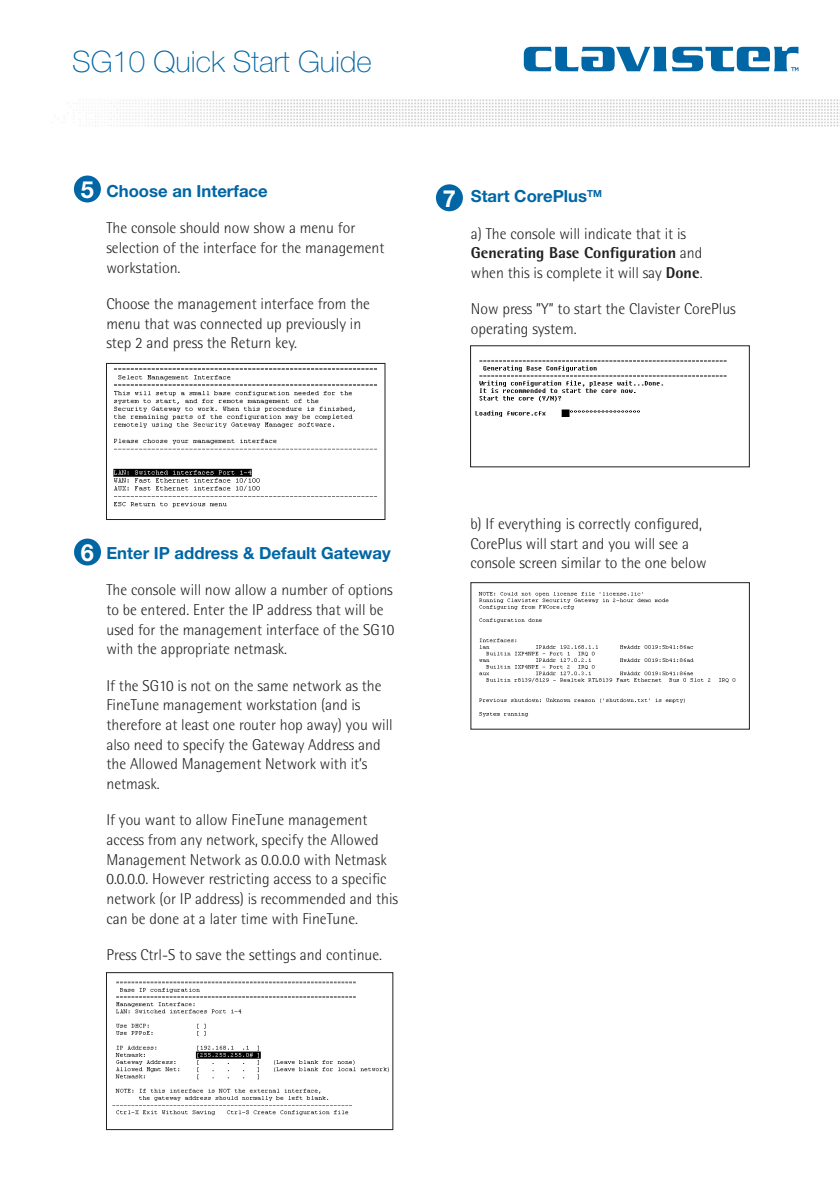
<style>
.page{position:relative;width:840px;height:1191px;background:#fff}
.page>*{position:absolute;margin:0;border:0;box-sizing:border-box;transform-origin:0 0}
.t1{font:100 29.4px "Helvetica Neue";color:#0166a5}
.t2{font:700 23.6px "Helvetica Neue";color:#fff}
.t3{font:700 16.8px "Helvetica Neue";color:#0166a5}
.t4{font:300 15.8px/19.6px "Rotis Semi Sans";color:#231f20}
.s1{font-weight:800}
</style>
<div class="page">
<div style="left:435px;top:184px;width:27px;height:27px;background:#0166a5;border-radius:50%"></div>
<div style="left:74px;top:175px;width:27px;height:27px;background:#0166a5;border-radius:50%"></div>
<div style="left:74px;top:538px;width:27px;height:27px;background:#0166a5;border-radius:50%"></div>
<img style="left:95px;top:99px;width:743px;height:28px">
<svg style="left:523px;top:47px;width:275px;height:24px"></svg>
<img style="left:113px;top:368px;width:264px;height:140px">
<div style="left:106px;top:363px;width:279px;height:157px;border:1px solid #231f20"></div>
<div style="left:106px;top:972px;width:287px;height:157px;border:1px solid #231f20"></div>
<img style="left:475px;top:360px;width:252px;height:57px">
<div style="left:470px;top:582px;width:279px;height:147px;border:1px solid #231f20"></div>
<img style="left:478px;top:592px;width:258px;height:125px">
<img style="left:112px;top:981px;width:277px;height:135px">
<h1 class="t1" style="left:72px;top:45px;width:301px">SG10 Quick Start Guide</h1>
<h2 class="t2" style="left:81px;top:175px;width:15px">5</h2>
<p class="t3" style="left:106px;top:180px;width:163px">Choose an Interface</p>
<p class="t4" style="left:106px;top:218px;width:279px">The console should now show a menu for selection of the interface for the management workstation.</p>
<p class="t4" style="left:106px;top:294px;width:265px">Choose the management interface from the menu that was connected up previously in step 2 and press the Return key.</p>
<h2 class="t2" style="left:442px;top:184px;width:15px">7</h2>
<p class="t3" style="left:470px;top:186px;width:132px">Start CorePlus<sup>TM</sup></p>
<p class="t4" style="left:470px;top:223px;width:233px">a) The console will indicate that it is<br><span class="s1">Generating Base Configuration</span> and when this is complete it will say <span class="s1">Done</span>.</p>
<p class="t4" style="left:470px;top:299px;width:266px">Now press ”Y” to start the Clavister CorePlus operating system.</p>
<h2 class="t2" style="left:81px;top:538px;width:15px">6</h2>
<p class="t3" style="left:106px;top:542px;width:286px">Enter IP address &amp; Default Gateway</p>
<p class="t4" style="left:106px;top:580px;width:289px">The console will now allow a number of options to be entered. Enter the IP address that will be used for the management interface of the SG10 with the appropriate netmask.</p>
<p class="t4" style="left:106px;top:675px;width:287px">If the SG10 is not on the same network as the FineTune management workstation (and is therefore at least one router hop away) you will also need to specify the Gateway Address and the Allowed Management Network with it’s netmask.</p>
<p class="t4" style="left:106px;top:810px;width:293px">If you want to allow FineTune management access from any network, specify the Allowed Management Network as 0.0.0.0 with Netmask 0.0.0.0. However restricting access to a specific network (or IP address) is recommended and this can be done at a later time with FineTune.</p>
<p class="t4" style="left:106px;top:945px;width:277px">Press Ctrl-S to save the settings and continue.</p>
<p class="t4" style="left:470px;top:514px;width:237px">b) If everything is correctly configured,<br>CorePlus will start and you will see a console screen similar to the one below</p>
</div>
